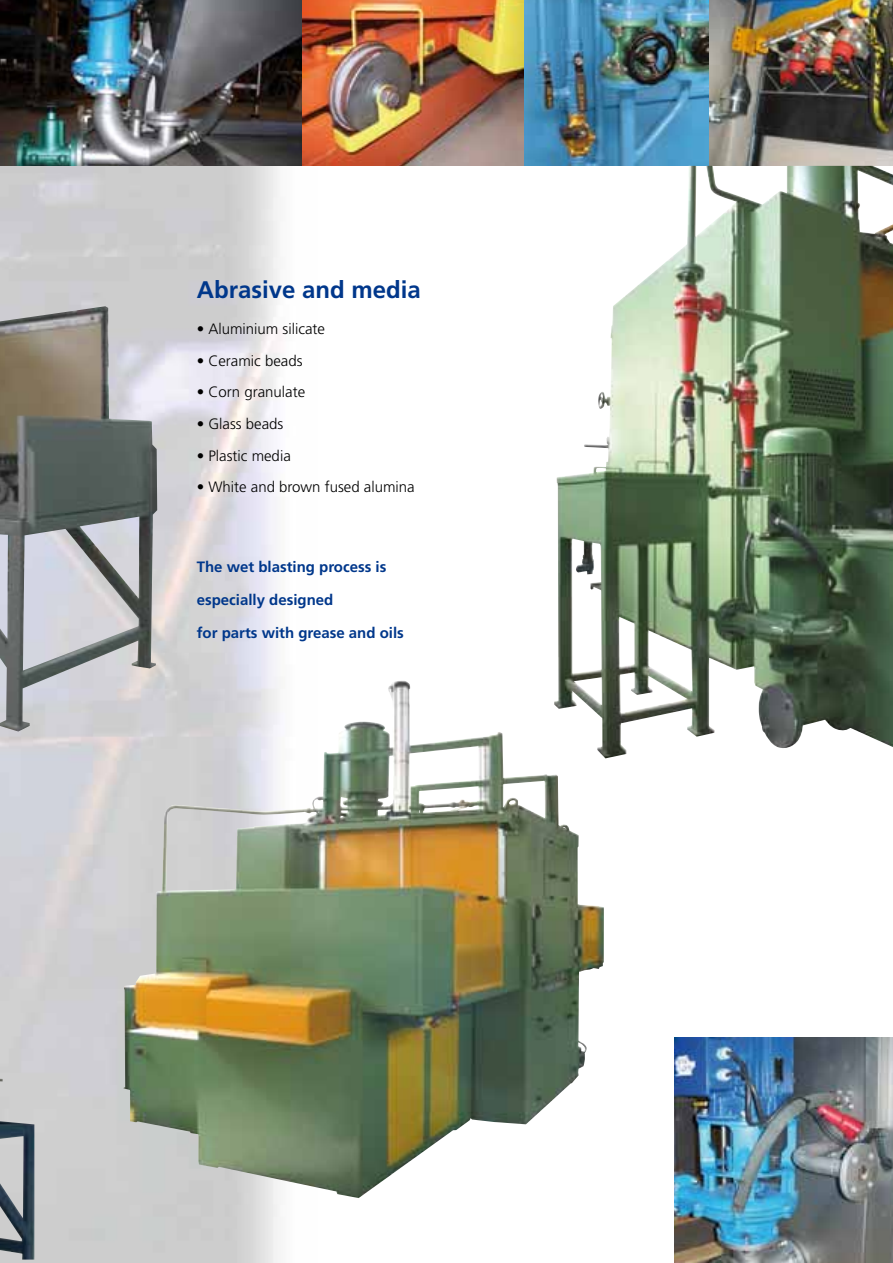
<style>
.page{position:relative;width:893px;height:1263px;background:#fff}
.page>*{position:absolute;margin:0;border:0;box-sizing:border-box;transform-origin:0 0}
.t1{font:700 24px "Frutiger LT Std";color:#00378b}
.t2{font:300 15px "Frutiger LT Std";color:#000}
.t3{font:700 15px "Frutiger LT Std";color:#00378b}
</style>
<div class="page">
<img style="left:1px;top:166px;width:281px;height:1097px">
<img style="left:674px;top:1037px;width:219px;height:226px">
<img style="left:1px;top:306px;width:156px;height:425px">
<img style="left:1px;top:0;width:892px;height:166px">
<img style="left:123px;top:680px;width:481px;height:518px">
<img style="left:554px;top:166px;width:339px;height:592px">
<img style="left:1px;top:1079px;width:33px;height:180px">
<img style="left:0;top:67px;width:1px;height:1196px">
<img style="left:0;top:0;width:1px;height:165px">
<h1 class="t1" style="left:197px;top:276px;width:226px">Abrasive and media</h1>
<p class="t2" style="left:197px;top:320px;width:130px">• Aluminium silicate</p>
<p class="t2" style="left:197px;top:352px;width:107px">• Ceramic beads</p>
<p class="t2" style="left:197px;top:384px;width:110px">• Corn granulate</p>
<p class="t2" style="left:197px;top:415px;width:88px">• Glass beads</p>
<p class="t2" style="left:197px;top:447px;width:96px">• Plastic media</p>
<p class="t2" style="left:197px;top:479px;width:220px">• White and brown fused alumina</p>
<p class="t3" style="left:197px;top:557px;width:191px">The wet blasting process is</p>
<p class="t3" style="left:197px;top:590px;width:138px">especially designed</p>
<p class="t3" style="left:197px;top:623px;width:209px">for parts with grease and oils</p>
</div>
